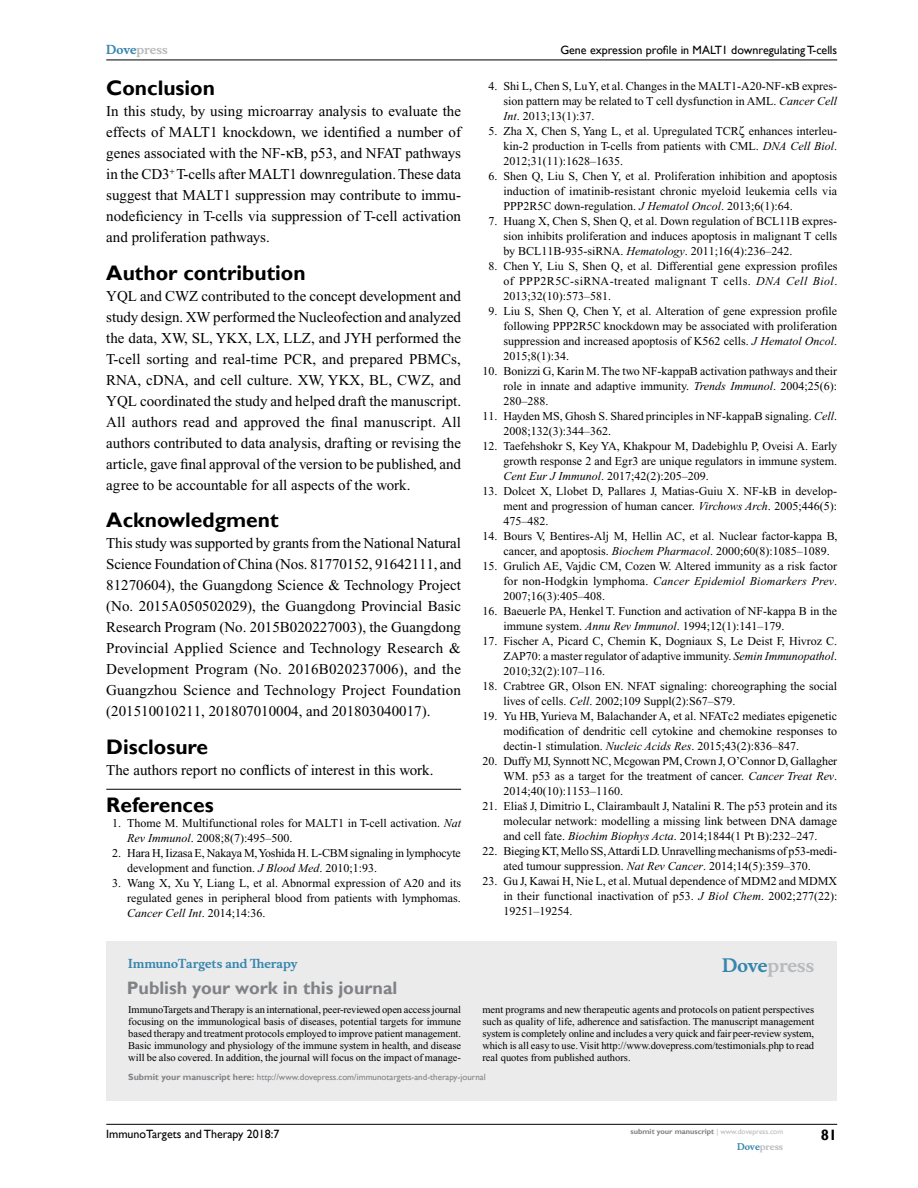
<style>
.page{position:relative;width:918px;height:1188px;background:#fff}
.page>*{position:absolute;margin:0;border:0;box-sizing:border-box;transform-origin:0 0}
.t1{font:700 21px "Gill Sans";color:#000}
.t2{font:700 18px "Gill Sans";color:#808285}
.t3{font:700 18px "Musee";color:#b8babc}
.t4{font:15px/21px "Times New Roman";color:#000;text-align:justify}
.t5{font:700 15px "Gill Sans";color:#000}
.t6{font:12px/15px "Times New Roman";color:#000;text-align:justify}
.t7{font:12px "Gill Sans";color:#000}
.t8{font:700 12px "Musee";color:#3785ad}
.t9{font:700 12px "Musee";color:#b8babc}
.t10{font:10.5px/12px "Times New Roman";color:#000;text-align:justify}
.t11{font:9px "Gill Sans";color:#808285}
.t12{font:700 9px "Musee";color:#b8babc}
.t13{font:700 7.5px "Gill Sans";color:#808285}
.s1{color:#3785ad}
.s2{font-style:italic}
.s3{font-weight:700}
.s4{font-weight:400;color:#b8babc}
</style>
<div class="page">
<div style="left:106px;top:941px;width:731px;height:159px;background:#ebebec"></div>
<hr style="left:106px;top:1124px;width:731px;height:1px;background:#000">
<hr style="left:106px;top:60px;width:731px;height:1px;background:#000">
<hr style="left:106px;top:789px;width:355px;height:1px;background:#000">
<p class="t9" style="left:106px;top:43px;width:63px"><span class="s1">Dove</span>press</p>
<p class="t7" style="left:560px;top:43px;width:278px">Gene expression profile in MALT1 downregulating T-cells</p>
<h1 class="t1" style="left:106px;top:76px;width:110px">Conclusion</h1>
<p class="t4" style="left:106px;top:101px;width:357px">In this study, by using microarray analysis to evaluate the effects of MALT1 knockdown, we identified a number of genes associated with the NF- B, p53, and NFAT pathways in the CD3 T-cells after MALT1 downregulation. These data suggest that MALT1 suppression may contribute to immu&shy;nodeficiency in T-cells via suppression of T-cell activation and proliferation pathways.</p>
<h1 class="t1" style="left:106px;top:260px;width:201px">Author contribution</h1>
<p class="t4" style="left:106px;top:285px;width:356px">YQL and CWZ contributed to the concept development and study design. XW performed the Nucleofection and analyzed the data, XW, SL, YKX, LX, LLZ, and JYH performed the T-cell sorting and real-time PCR, and prepared PBMCs, RNA, cDNA, and cell culture. XW, YKX, BL, CWZ, and YQL coordinated the study and helped draft the manuscript.<br>All authors read and approved the final manuscript. All authors contributed to data analysis, drafting or revising the article, gave final approval of the version to be published, and agree to be accountable for all aspects of the work.</p>
<h1 class="t1" style="left:106px;top:508px;width:174px">Acknowledgment</h1>
<p class="t4" style="left:106px;top:533px;width:357px">This study was supported by grants from the National Natural Science Foundation of China (Nos. 81770152, 91642111, and 81270604), the Guangdong Science &amp; Technology Project (No. 2015A050502029), the Guangdong Provincial Basic Research Program (No. 2015B020227003), the Guangdong Provincial Applied Science and Technology Research &amp; Development Program (No. 2016B020237006), and the Guangzhou Science and Technology Project Foundation (201510010211, 201807010004, and 201803040017).</p>
<h1 class="t1" style="left:106px;top:734px;width:103px">Disclosure</h1>
<p class="t4" style="left:106px;top:759px;width:329px">The authors report no conflicts of interest in this work.</p>
<h1 class="t1" style="left:106px;top:793px;width:109px">References</h1>
<p class="t6" style="left:127px;top:816px;width:335px;text-indent:-15px">1. Thome M. Multifunctional roles for MALT1 in T-cell activation. <span class="s2">Nat<br>Rev Immunol</span>. 2008;8(7):495–500.</p>
<p class="t6" style="left:127px;top:846px;width:335px;text-indent:-15px">2. Hara H, Iizasa E, Nakaya M, Yoshida H. L-CBM signaling in lymphocyte development and function. <span class="s2">J Blood Med</span>. 2010;1:93.</p>
<p class="t6" style="left:127px;top:876px;width:335px;text-indent:-15px">3. Wang X, Xu Y, Liang L, et al. Abnormal expression of A20 and its regulated genes in peripheral blood from patients with lymphomas.<br><span class="s2">Cancer Cell Int</span>. 2014;14:36.</p>
<p class="t6" style="left:503px;top:79px;width:335px;text-indent:-15px">4. Shi L, Chen S, Lu Y, et al. Changes in the MALT1-A20-NF- B expres&shy;sion pattern may be related to T cell dysfunction in AML. <span class="s2">Cancer Cell Int</span>. 2013;13(1):37.</p>
<p class="t6" style="left:503px;top:124px;width:335px;text-indent:-15px">5. Zha X, Chen S, Yang L, et al. Upregulated TCR enhances interleu&shy;kin-2 production in T-cells from patients with CML. <span class="s2">DNA Cell Biol</span>.<br>2012;31(11):1628–1635.</p>
<p class="t6" style="left:503px;top:169px;width:335px;text-indent:-15px">6. Shen Q, Liu S, Chen Y, et al. Proliferation inhibition and apoptosis induction of imatinib-resistant chronic myeloid leukemia cells via PPP2R5C down-regulation. <span class="s2">J Hematol Oncol</span>. 2013;6(1):64.</p>
<p class="t6" style="left:503px;top:214px;width:335px;text-indent:-15px">7. Huang X, Chen S, Shen Q, et al. Down regulation of BCL11B expres&shy;sion inhibits proliferation and induces apoptosis in malignant T cells by BCL11B-935-siRNA. <span class="s2">Hematology</span>. 2011;16(4):236–242.</p>
<p class="t6" style="left:503px;top:259px;width:336px;text-indent:-15px">8. Chen Y, Liu S, Shen Q, et al. Differential gene expression profiles of PPP2R5C-siRNA-treated malignant T cells. <span class="s2">DNA Cell Biol</span>.<br>2013;32(10):573–581.</p>
<p class="t6" style="left:503px;top:304px;width:335px;text-indent:-15px">9. Liu S, Shen Q, Chen Y, et al. Alteration of gene expression profile following PPP2R5C knockdown may be associated with proliferation suppression and increased apoptosis of K562 cells. <span class="s2">J Hematol Oncol</span>.<br>2015;8(1):34.</p>
<p class="t6" style="left:503px;top:364px;width:335px;text-indent:-21px">10. Bonizzi G, Karin M. The two NF-kappaB activation pathways and their role in innate and adaptive immunity. <span class="s2">Trends Immunol</span>. 2004;25(6):<br>280–288.</p>
<p class="t6" style="left:503px;top:409px;width:335px;text-indent:-21px">11. Hayden MS, Ghosh S. Shared principles in NF-kappaB signaling. <span class="s2">Cell</span>.<br>2008;132(3):344–362.</p>
<p class="t6" style="left:503px;top:439px;width:335px;text-indent:-21px">12. Taefehshokr S, Key YA, Khakpour M, Dadebighlu P, Oveisi A. Early growth response 2 and Egr3 are unique regulators in immune system.<br><span class="s2">Cent Eur J Immunol</span>. 2017;42(2):205–209.</p>
<p class="t6" style="left:503px;top:484px;width:335px;text-indent:-21px">13. Dolcet X, Llobet D, Pallares J, Matias-Guiu X. NF-kB in develop&shy;ment and progression of human cancer. <span class="s2">Virchows Arch</span>. 2005;446(5):<br>475–482.</p>
<p class="t6" style="left:503px;top:529px;width:336px;text-indent:-21px">14. Bours V, Bentires-Alj M, Hellin AC, et al. Nuclear factor-kappa B, cancer, and apoptosis. <span class="s2">Biochem Pharmacol</span>. 2000;60(8):1085–1089.</p>
<p class="t6" style="left:503px;top:559px;width:335px;text-indent:-21px">15. Grulich AE, Vajdic CM, Cozen W. Altered immunity as a risk factor for non-Hodgkin lymphoma. <span class="s2">Cancer Epidemiol Biomarkers Prev</span>.<br>2007;16(3):405–408.</p>
<p class="t6" style="left:503px;top:604px;width:335px;text-indent:-21px">16. Baeuerle PA, Henkel T. Function and activation of NF-kappa B in the immune system. <span class="s2">Annu Rev Immunol</span>. 1994;12(1):141–179.</p>
<p class="t6" style="left:503px;top:634px;width:335px;text-indent:-21px">17. Fischer A, Picard C, Chemin K, Dogniaux S, Le Deist F, Hivroz C.<br>ZAP70: a master regulator of adaptive immunity. <span class="s2">Semin Immunopathol</span>.<br>2010;32(2):107–116.</p>
<p class="t6" style="left:503px;top:679px;width:335px;text-indent:-21px">18. Crabtree GR, Olson EN. NFAT signaling: choreographing the social lives of cells. <span class="s2">Cell</span>. 2002;109 Suppl(2):S67–S79.</p>
<p class="t6" style="left:503px;top:709px;width:335px;text-indent:-21px">19. Yu HB, Yurieva M, Balachander A, et al. NFATc2 mediates epigenetic modification of dendritic cell cytokine and chemokine responses to dectin-1 stimulation. <span class="s2">Nucleic Acids Res</span>. 2015;43(2):836–847.</p>
<p class="t6" style="left:503px;top:754px;width:335px;text-indent:-21px">20. Duffy MJ, Synnott NC, Mcgowan PM, Crown J, O’Connor D, Gallagher WM. p53 as a target for the treatment of cancer. <span class="s2">Cancer Treat Rev</span>.<br>2014;40(10):1153–1160.</p>
<p class="t6" style="left:503px;top:799px;width:335px;text-indent:-21px">21. Eliaš J, Dimitrio L, Clairambault J, Natalini R. The p53 protein and its molecular network: modelling a missing link between DNA damage and cell fate. <span class="s2">Biochim Biophys Acta</span>. 2014;1844(1 Pt B):232–247.</p>
<p class="t6" style="left:482px;top:844px;width:356px;text-align:center">22. Bieging KT, Mello SS, Attardi LD. Unravelling mechanisms of p53-medi&shy;ated tumour suppression. <span class="s2">Nat Rev Cancer</span>. 2014;14(5):359–370.</p>
<p class="t6" style="left:503px;top:874px;width:336px;text-indent:-21px">23. Gu J, Kawai H, Nie L, et al. Mutual dependence of MDM2 and MDMX in their functional inactivation of p53. <span class="s2">J Biol Chem</span>. 2002;277(22):<br>19251–19254.</p>
<p class="t8" style="left:128px;top:956px;width:171px">ImmunoTargets and Therapy</p>
<h2 class="t2" style="left:127px;top:977px;width:272px">Publish your work in this journal</h2>
<h2 class="t3" style="left:722px;top:955px;width:94px"><span class="s1">Dove</span>press</h2>
<p class="t10" style="left:128px;top:1004px;width:334px">ImmunoTargets and Therapy is an international, peer-reviewed open access journal focusing on the immunological basis of diseases, potential targets for immune based therapy and treatment protocols employed to improve patient management.<br>Basic immunology and physiology of the immune system in health, and disease will be also covered. In addition, the journal will focus on the impact of manage-</p>
<p class="t10" style="left:482px;top:1004px;width:333px">ment programs and new therapeutic agents and protocols on patient perspectives such as quality of life, adherence and satisfaction. The manuscript management system is completely online and includes a very quick and fair peer-review system, which is all easy to use. Visit http://www.dovepress.com/testimonials.php to read real quotes from published authors.</p>
<p class="t11" style="left:128px;top:1072px;width:359px"><span class="s3">Submit your manuscript here:</span> http://www.dovepress.com/immunotargets-and-therapy-journal</p>
<p class="t7" style="left:106px;top:1127px;width:175px">ImmunoTargets and Therapy 2018:7</p>
<p class="t13" style="left:631px;top:1127px;width:154px">submit your manuscript <span class="s4">| www.dovepress.com</span></p>
<p class="t12" style="left:737px;top:1141px;width:48px"><span class="s1">Dove</span>press</p>
<p class="t5" style="left:821px;top:1126px;width:18px">81</p>
</div>
